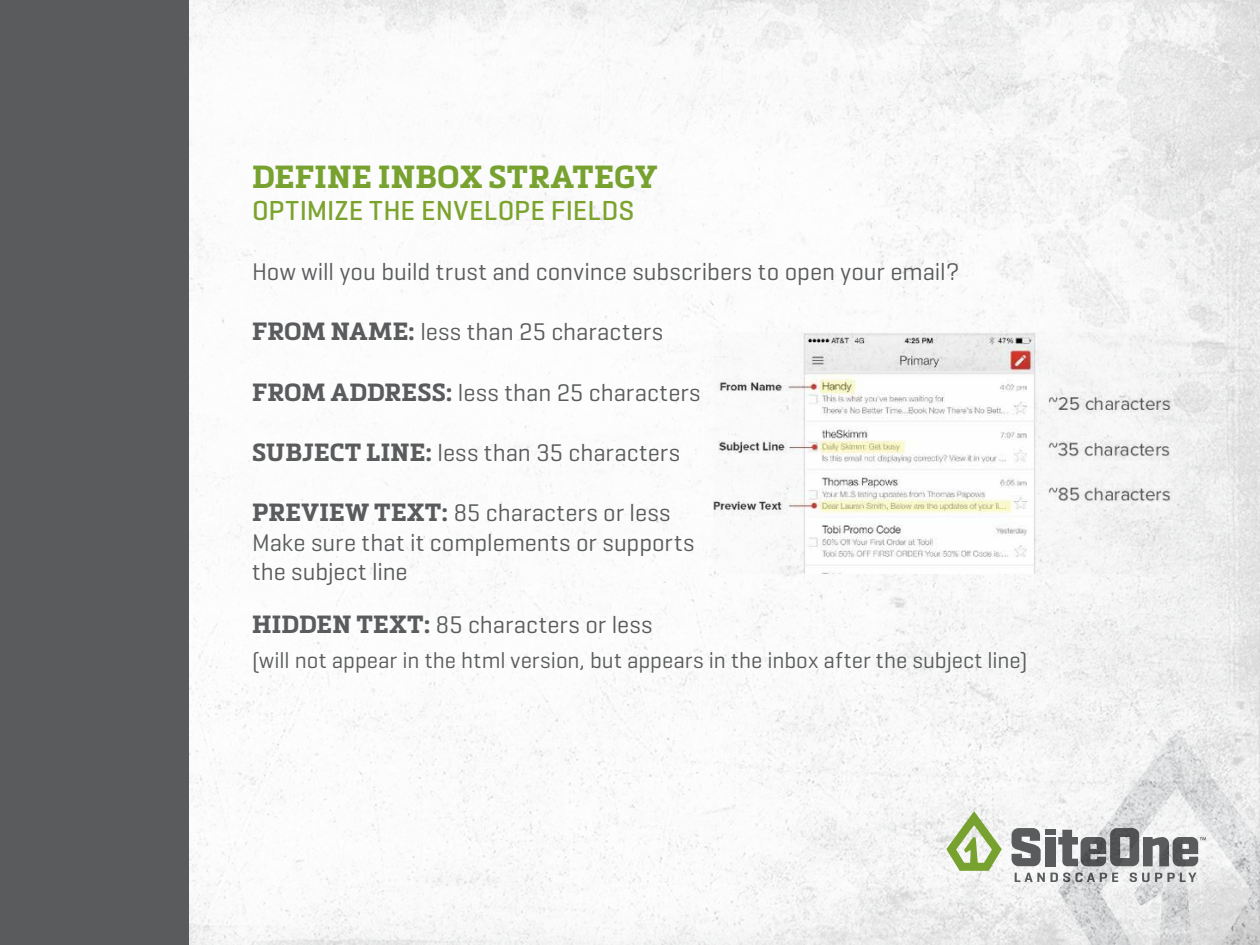
<style>
.page{position:relative;width:1260px;height:945px;background:#fff}
.page>*{position:absolute;margin:0;border:0;box-sizing:border-box;transform-origin:0 0}
.t1{font:700 31.5px "Metronic Slab Pro";letter-spacing:.005em;color:#78a22f}
.t2{font:500 28px "Geogrotesque";letter-spacing:.005em;color:#7ca32d}
.t3{font:24.5px/29.4px "Geogrotesque";color:#5a5b5d}
.t4{font:22.75px "Geogrotesque";color:#5a5b5d}
.s1{font-family:"Metronic Slab Pro";font-weight:700}
</style>
<div class="page">
<img style="left:189px;top:0;width:1071px;height:945px">
<div style="left:0;top:0;width:189px;height:945px;background:#5a5b5d"></div>
<svg style="left:1011px;top:828px;width:30px;height:38px"></svg>
<div style="left:1045px;top:837px;width:11px;height:29px;background:#5a5b5d"></div>
<div style="left:1045px;top:829px;width:11px;height:5px;background:#5a5b5d"></div>
<svg style="left:1015px;top:873px;width:43px;height:9px"></svg>
<svg style="left:946px;top:812px;width:56px;height:59px"></svg>
<img style="left:1058px;top:730px;width:202px;height:215px">
<img style="left:713px;top:333px;width:476px;height:240px">
<p class="t1" style="left:252px;top:157px;width:407px">DEFINE INBOX STRATEGY</p>
<p class="t2" style="left:252px;top:193px;width:384px">OPTIMIZE THE ENVELOPE FIELDS</p>
<p class="t3" style="left:252px;top:256px;width:709px">How will you build trust and convince subscribers to open your email?</p>
<p class="t3" style="left:252px;top:317px;width:413px"><span class="s1">FROM NAME:</span> less than 25 characters</p>
<p class="t3" style="left:252px;top:377px;width:450px"><span class="s1">FROM ADDRESS:</span> less than 25 characters</p>
<p class="t3" style="left:252px;top:437px;width:430px"><span class="s1">SUBJECT LINE:</span> less than 35 characters</p>
<p class="t3" style="left:252px;top:498px;width:444px"><span class="s1">PREVIEW TEXT:</span> 85 characters or less<br>Make sure that it complements or supports the subject line</p>
<p class="t3" style="left:252px;top:609px;width:402px"><span class="s1">HIDDEN TEXT:</span> 85 characters or less</p>
<p class="t4" style="left:252px;top:646px;width:777px">(will not appear in the html version, but appears in the inbox after the subject line)</p>
</div>
